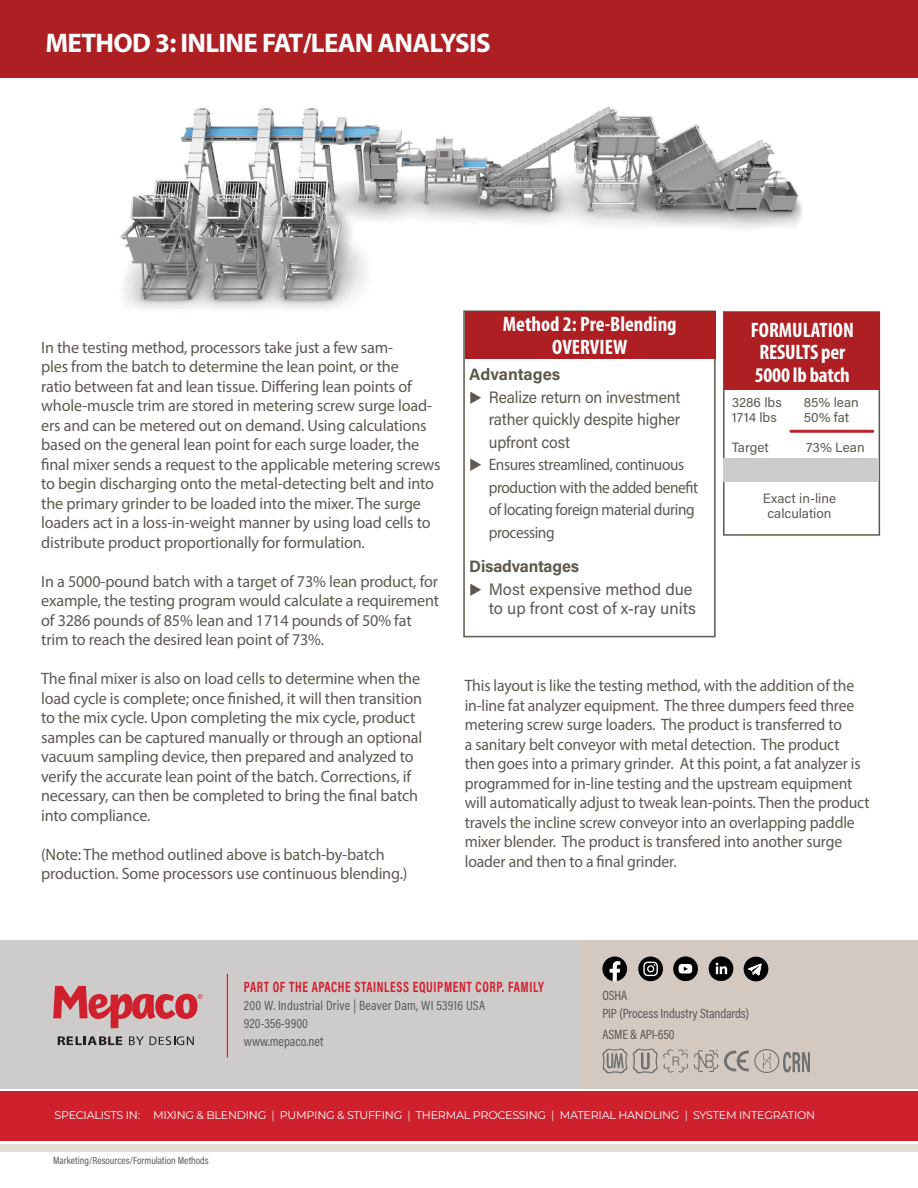
<style>
.page{position:relative;width:918px;height:1188px;background:#fff}
.page>*{position:absolute;margin:0;border:0;box-sizing:border-box;transform-origin:0 0}
.t1{font:700 27px "Myriad Pro";letter-spacing:-.025em;color:#fff}
.t2{font:700 condensed 21px/22.5px "Myriad Pro";color:#fff;text-align:center}
.t3{font:16.5px/19.5px "Myriad Pro";letter-spacing:-.01em;color:#5d594e}
.t4{font:16.5px/19.5px "Myriad Pro";letter-spacing:-.01em;color:#5d594e;scale:.95 1}
.t5{font:16.5px/22.5px "Myriad Pro";letter-spacing:-.01em;color:#5d594e;scale:.93 1}
.t6{font:16.5px/22.5px "Acumin Pro";letter-spacing:-.005em;color:#5d594e;text-align:justify;scale:.95 1}
.t7{font:16.5px/19.5px "Acumin Pro";letter-spacing:-.005em;color:#5d594e;text-align:right}
.t8{font:700 16.5px "Acumin Pro";letter-spacing:-.005em;color:#5d594e}
.t9{font:700 15px "Acumin Pro Cond";letter-spacing:.05em;color:#cf202e;scale:.85 1}
.t10{font:13.5px/18px "Acumin Pro Cond";color:#57585a}
.t11{font:13.5px/15px "Acumin Pro";color:#5d594e;text-align:center}
.t12{font:11.1px "Montserrat";letter-spacing:-.02em;color:#fff}
.t13{font:10.5px "Acumin Pro Cond";color:#5d594e}
.s1{color:#e2dfd7}
</style>
<div class="page">
<div style="left:0;top:940px;width:579px;height:148px;background:#ceccca"></div>
<div style="left:579px;top:940px;width:339px;height:148px;background:#d3c9c1"></div>
<hr style="left:227px;top:974px;width:1px;height:84px;background:#cf202e">
<div style="left:0;top:1091px;width:918px;height:50px;background:#cf202e"></div>
<div style="left:0;top:1144px;width:918px;height:8px;background:#e2dfd7"></div>
<svg style="left:58px;top:1036px;width:64px;height:9px"></svg>
<svg style="left:129px;top:1036px;width:15px;height:9px"></svg>
<svg style="left:150px;top:1036px;width:44px;height:9px"></svg>
<svg style="left:53px;top:986px;width:150px;height:42px"></svg>
<div style="left:638px;top:957px;width:25px;height:24px;background:#000;border-radius:50%"></div>
<div style="left:673px;top:956px;width:25px;height:25px;background:#000;border-radius:50%"></div>
<svg style="left:679px;top:964px;width:13px;height:9px"></svg>
<svg style="left:643px;top:962px;width:15px;height:14px"></svg>
<svg style="left:602px;top:957px;width:25px;height:24px"></svg>
<div style="left:709px;top:956px;width:24px;height:25px;background:#000;border-radius:50%"></div>
<svg style="left:716px;top:963px;width:11px;height:11px"></svg>
<div style="left:744px;top:957px;width:24px;height:24px;background:#000;border-radius:50%"></div>
<svg style="left:748px;top:963px;width:14px;height:13px"></svg>
<div style="left:0;top:0;width:918px;height:77px;background:#ad1f23"></div>
<img style="left:120px;top:106px;width:682px;height:203px">
<div style="left:723px;top:311px;width:157px;height:225px;border:2px solid #5d594e"></div>
<div style="left:723px;top:458px;width:156px;height:23px;background:#ceccca"></div>
<hr style="left:791px;top:430px;width:82px;height:3px;background:#be2427">
<div style="left:724px;top:312px;width:156px;height:78px;background:#ad1f23"></div>
<div style="left:463px;top:310px;width:253px;height:327px;background:#fff;border:2px solid #5d594e"></div>
<div style="left:465px;top:311px;width:251px;height:48px;background:#ad1f23"></div>
<svg style="left:602px;top:1048px;width:86px;height:26px"></svg>
<svg style="left:694px;top:1049px;width:116px;height:24px"></svg>
<p class="t1" style="left:45px;top:25px;width:447px">METHOD 3: INLINE FAT/LEAN ANALYSIS</p>
<p class="t3" style="left:41px;top:337px;width:401px">In the testing method, processors take just a few sam-<br>ples from the batch to determine the lean point, or the<br>ratio between fat and lean tissue. Differing lean points of whole-muscle trim are stored in metering screw surge load&shy;ers and can be metered out on demand. Using calculations based on the general lean point for each surge loader, the final mixer sends a request to the applicable metering screws to begin discharging onto the metal-detecting belt and into the primary grinder to be loaded into the mixer. The surge loaders act in a loss-in-weight manner by using load cells to distribute product proportionally for formulation.</p>
<p class="t3" style="left:41px;top:571px;width:400px">In a 5000-pound batch with a target of 73% lean product, for example, the testing program would calculate a requirement of 3286 pounds of 85% lean and 1714 pounds of 50% fat trim to reach the desired lean point of 73%.</p>
<p class="t3" style="left:41px;top:669px;width:383px">The final mixer is also on load cells to determine when the load cycle is complete; once finished, it will then transition to the mix cycle. Upon completing the mix cycle, product samples can be captured manually or through an optional vacuum sampling device, then prepared and analyzed to verify the accurate lean point of the batch. Corrections, if necessary, can then be completed to bring the final batch into compliance.</p>
<p class="t3" style="left:41px;top:844px;width:345px">(Note: The method outlined above is batch-by-batch</p>
<p class="t3" style="left:41px;top:864px;width:368px">production. Some processors use continuous blending.)</p>
<p class="t2" style="left:503px;top:313px;width:175px">Method 2: Pre-Blending<br>OVERVIEW</p>
<p class="t8" style="left:469px;top:363px;width:93px">Advantages</p>
<p class="t6" style="left:489px;top:385px;width:203px;text-indent:-19px">◆ Realize return on investment rather quickly despite higher upfront cost</p>
<p class="t5" style="left:469px;top:453px;width:233px">◆ Ensures streamlined, continuous</p>
<p class="t5" style="left:489px;top:476px;width:227px">production with the added benefit</p>
<p class="t5" style="left:489px;top:498px;width:223px">of locating foreign material during processing</p>
<p class="t8" style="left:469px;top:555px;width:112px">Disadvantages</p>
<p class="t7" style="left:469px;top:579px;width:228px">◆ Most expensive method due to up front cost of x-ray units</p>
<p class="t2" style="left:751px;top:318px;width:105px">FORMULATION<br>RESULTS per</p>
<p class="t2" style="left:755px;top:363px;width:96px">5000 lb batch</p>
<p class="t11" style="left:732px;top:394px;width:52px">3286 lbs</p>
<p class="t11" style="left:804px;top:394px;width:57px">85% lean</p>
<p class="t11" style="left:732px;top:409px;width:47px">1714 lbs</p>
<p class="t11" style="left:804px;top:409px;width:47px">50% fat</p>
<p class="t11" style="left:732px;top:439px;width:39px">Target</p>
<p class="t11" style="left:806px;top:439px;width:60px">73% Lean</p>
<p class="t11" style="left:763px;top:490px;width:75px">Exact in-line calculation</p>
<p class="t4" style="left:465px;top:676px;width:428px">This layout is like the testing method, with the addition of the in-line fat analyzer equipment. The three dumpers feed three metering screw surge loaders. The product is transferred to<br>a sanitary belt conveyor with metal detection. The product then goes into a primary grinder. At this point, a fat analyzer is programmed for in-line testing and the upstream equipment will automatically adjust to tweak lean-points. Then the product travels the incline screw conveyor into an overlapping paddle mixer blender. The product is transfered into another surge loader and then to a final grinder.</p>
<p class="t9" style="left:244px;top:977px;width:354px">PART OF THE APACHE STAINLESS EQUIPMENT CORP. FAMILY</p>
<p class="t10" style="left:244px;top:996px;width:243px">200 W. Industrial Drive | Beaver Dam, WI 53916 USA<br>920-356-9900<br>www.mepaco.net</p>
<p class="t10" style="left:602px;top:986px;width:148px">OSHA<br>PIP (Process Industry Standards)</p>
<p class="t10" style="left:602px;top:1025px;width:74px">ASME &amp; API-650</p>
<p class="t12" style="left:54px;top:1108px;width:762px">SPECIALISTS IN: MIXING &amp; BLENDING <span class="s1">|</span> PUMPING &amp; STUFFING <span class="s1">|</span> THERMAL PROCESSING <span class="s1">|</span> MATERIAL HANDLING <span class="s1">|</span> SYSTEM INTEGRATION</p>
<p class="t13" style="left:53px;top:1153px;width:157px">Marketing/Resources/Formulation Methods</p>
</div>
